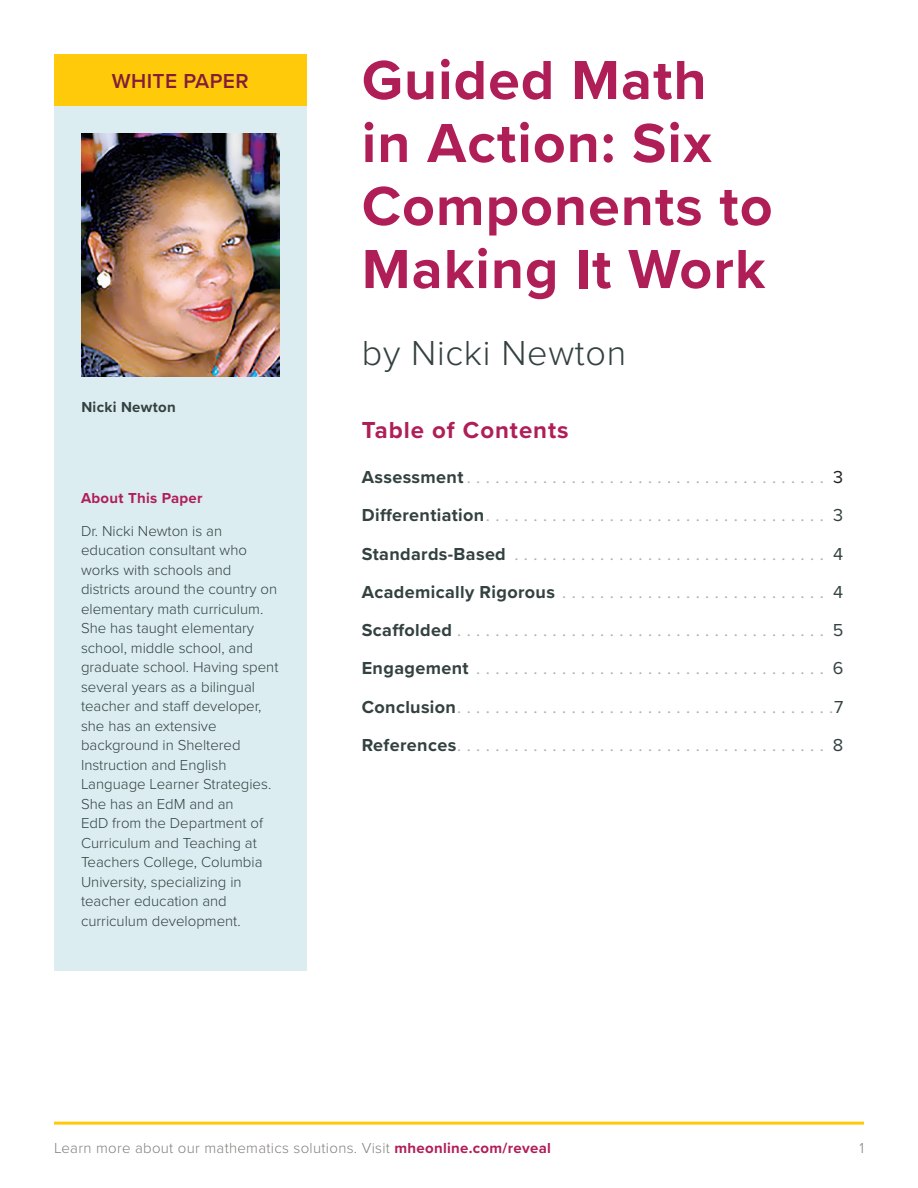
<style>
.page{position:relative;width:918px;height:1188px;background:#fff}
.page>*{position:absolute;margin:0;border:0;box-sizing:border-box;transform-origin:0 0}
.t1{font:700 57px/63px "Proxima Nova";letter-spacing:.02em;color:#b01e58}
.t2{font:300 36px "Proxima Nova";letter-spacing:.02em;color:#334140}
.Subhead_-_Table_of_C{font:700 24px "Proxima Nova";letter-spacing:.04em;color:#b01e58}
.t3{font:600 21px "Proxima Nova";letter-spacing:.02em;color:#831d3b}
.TOC_-_Style_1{font:18px "Proxima Nova";color:#adb0b0}
.Call_Out___Paragraph{font:300 15px/19.5px "Proxima Nova";color:#334140}
.t4{font:300 15px "Proxima Nova";letter-spacing:.02em;color:#84807f}
.Call_Out___Subhead{font:700 15px "Proxima Nova";letter-spacing:.02em;color:#b01e58}
.Photo_Caption{font:700 15px "Proxima Nova";letter-spacing:.02em;color:#334140}
.s1{font-weight:700;color:#334140}
.s2{color:#231f20}
.s3{color:#334140}
.s4{font-weight:700;color:#b01e58}
</style>
<div class="page">
<div style="left:54px;top:54px;width:252px;height:52px;background:#feca0a"></div>
<hr style="left:54px;top:1122px;width:810px;height:3px;background:#feca0a">
<div style="left:54px;top:106px;width:252px;height:865px;background:#dcedf1"></div>
<img style="left:81px;top:133px;width:198px;height:244px">
<h3 class="t3" style="left:112px;top:66px;width:138px">WHITE PAPER</h3>
<p class="Photo_Caption" style="left:81px;top:396px;width:96px">Nicki Newton</p>
<p class="Call_Out___Subhead" style="left:81px;top:487px;width:123px">About This Paper</p>
<p class="Call_Out___Paragraph" style="left:81px;top:520px;width:199px">Dr. Nicki Newton is an education consultant who works with schools and districts around the country on elementary math curriculum.<br>She has taught elementary school, middle school, and graduate school. Having spent several years as a bilingual teacher and staff developer, she has an extensive background in Sheltered<br>Instruction and English<br>Language Learner Strategies.<br>She has an EdM and an<br>EdD from the Department of<br>Curriculum and Teaching at<br>Teachers College, Columbia<br>University, specializing in teacher education and curriculum development.</p>
<h1 class="t1" style="left:362px;top:47px;width:412px">Guided Math<br>in Action: Six<br>Components to<br>Making It Work</h1>
<h2 class="t2" style="left:362px;top:326px;width:266px">by Nicki Newton</h2>
<p class="Subhead_-_Table_of_C" style="left:362px;top:412px;width:208px">Table of Contents</p>
<p class="TOC_-_Style_1" style="left:362px;top:467px;width:483px"><span class="s1">Assessment</span> . . . . . . . . . . . . . . . . . . . . . . . . . . . . . . . . . . . . . . <span class="s2">3</span></p>
<p class="TOC_-_Style_1" style="left:362px;top:505px;width:483px"><span class="s1">Differentiation</span> . . . . . . . . . . . . . . . . . . . . . . . . . . . . . . . . . . . . <span class="s3">3</span></p>
<p class="TOC_-_Style_1" style="left:362px;top:544px;width:483px"><span class="s1">Standards-Based</span> . . . . . . . . . . . . . . . . . . . . . . . . . . . . . . . . . <span class="s3">4</span></p>
<p class="TOC_-_Style_1" style="left:362px;top:582px;width:483px"><span class="s1">Academically Rigorous</span> . . . . . . . . . . . . . . . . . . . . . . . . . . . . <span class="s3">4</span></p>
<p class="TOC_-_Style_1" style="left:362px;top:620px;width:483px"><span class="s1">Scaffolded</span> . . . . . . . . . . . . . . . . . . . . . . . . . . . . . . . . . . . . . . . <span class="s3">5</span></p>
<p class="TOC_-_Style_1" style="left:362px;top:658px;width:483px"><span class="s1">Engagement</span> . . . . . . . . . . . . . . . . . . . . . . . . . . . . . . . . . . . . . <span class="s3">6</span></p>
<p class="TOC_-_Style_1" style="left:362px;top:697px;width:483px"><span class="s1">Conclusion</span> . . . . . . . . . . . . . . . . . . . . . . . . . . . . . . . . . . . . . . . <span class="s3">7</span></p>
<p class="TOC_-_Style_1" style="left:362px;top:735px;width:483px"><span class="s1">References</span> . . . . . . . . . . . . . . . . . . . . . . . . . . . . . . . . . . . . . . . <span class="s3">8</span></p>
<p class="t4" style="left:54px;top:1137px;width:499px">Learn more about our mathematics solutions. Visit <span class="s4">mheonline.com/reveal</span></p>
<p class="t4" style="left:859px;top:1137px;width:6px">1</p>
</div>
